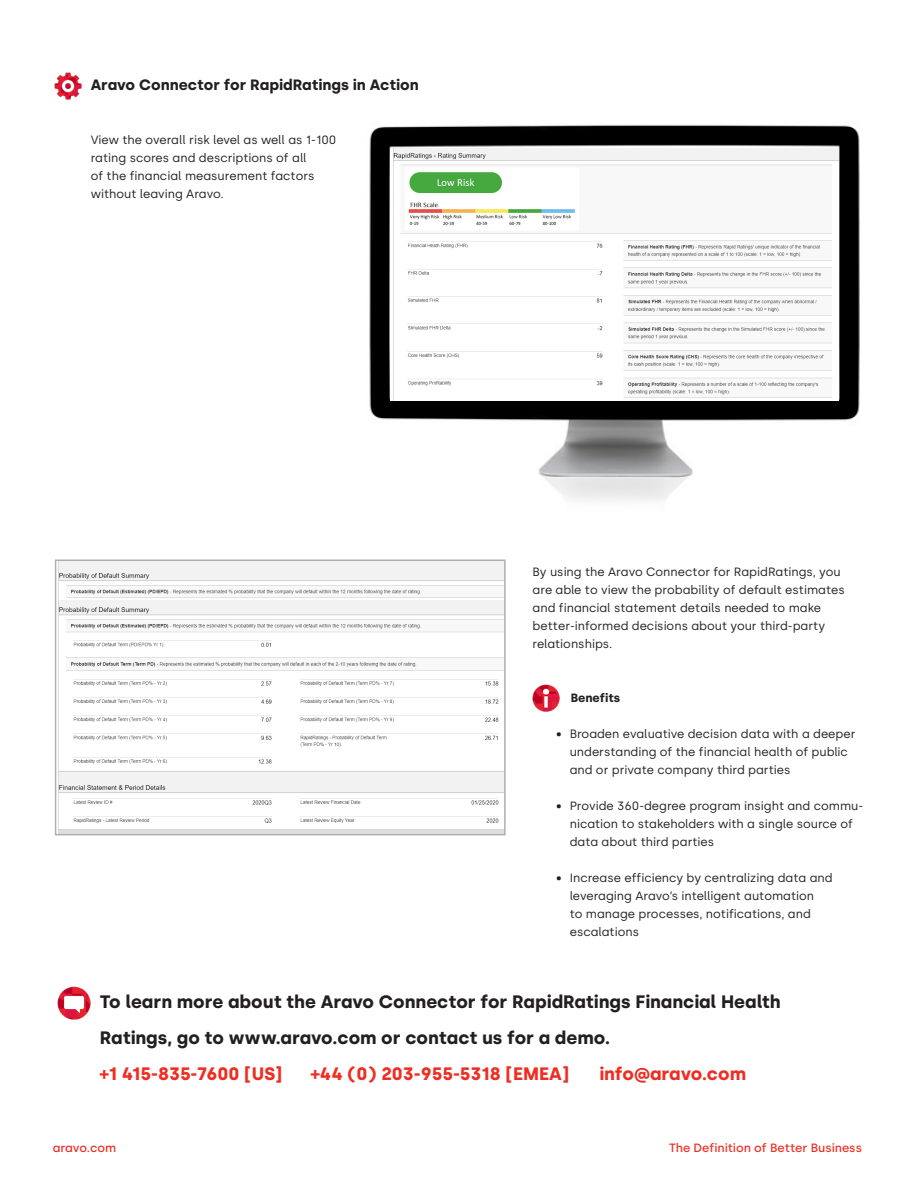
<style>
.page{position:relative;width:918px;height:1188px;background:#fff}
.page>*{position:absolute;margin:0;border:0;box-sizing:border-box;transform-origin:0 0}
.Call_to_action{font:700 18px/36px "Silka";color:#231f20}
.Call_to_action-2{font:700 18px "Silka";color:#ee2e22}
.In_Line_Header{font:700 15px "Silka";color:#231f20}
.t1{font:12px/18px "Silka";color:#231f20}
.t2{font:500 12px "Silka";color:#ee2e22}
.t3{font:700 12px "Silka";color:#231f20}
</style>
<div class="page">
<img style="left:55px;top:72px;width:27px;height:27px">
<img style="left:57px;top:986px;width:33px;height:33px">
<img style="left:369px;top:124px;width:491px;height:377px">
<img style="left:391px;top:148px;width:447px;height:253px">
<img style="left:58px;top:563px;width:445px;height:269px">
<div style="left:55px;top:560px;width:451px;height:275px;border:2px solid #afafaf"></div>
<img style="left:533px;top:684px;width:27px;height:27px">
<p class="In_Line_Header" style="left:91px;top:76px;width:329px">Aravo Connector for RapidRatings in Action</p>
<p class="t1" style="left:91px;top:131px;width:247px">View the overall risk level as well as 1-100 rating scores and descriptions of all<br>of the financial measurement factors without leaving Aravo.</p>
<p class="t1" style="left:533px;top:563px;width:314px">By using the Aravo Connector for RapidRatings, you are able to view the probability of default estimates and financial statement details needed to make better-informed decisions about your third-party relationships.</p>
<p class="t3" style="left:571px;top:691px;width:51px">Benefits</p>
<p class="t1" style="left:570px;top:725px;width:287px;text-indent:-14px">• Broaden evaluative decision data with a deeper understanding of the financial health of public and or private company third parties</p>
<p class="t1" style="left:570px;top:797px;width:295px;text-indent:-14px">• Provide 360-degree program insight and commu&shy;nication to stakeholders with a single source of data about third parties</p>
<p class="t1" style="left:570px;top:869px;width:264px;text-indent:-14px">• Increase efficiency by centralizing data and leveraging Aravo’s intelligent automation<br>to manage processes, notifications, and escalations</p>
<p class="Call_to_action" style="left:100px;top:984px;width:682px">To learn more about the Aravo Connector for RapidRatings Financial Health<br>Ratings, go to www.aravo.com or contact us for a demo.</p>
<p class="Call_to_action-2" style="left:100px;top:1063px;width:185px">+1 415-835-7600 [US]</p>
<p class="Call_to_action-2" style="left:311px;top:1063px;width:260px">+44 (0) 203-955-5318 [EMEA]</p>
<p class="Call_to_action-2" style="left:599px;top:1063px;width:148px">info@aravo.com</p>
<p class="t2" style="left:53px;top:1141px;width:65px">aravo.com</p>
<p class="t2" style="left:669px;top:1141px;width:195px">The Definition of Better Business</p>
</div>
